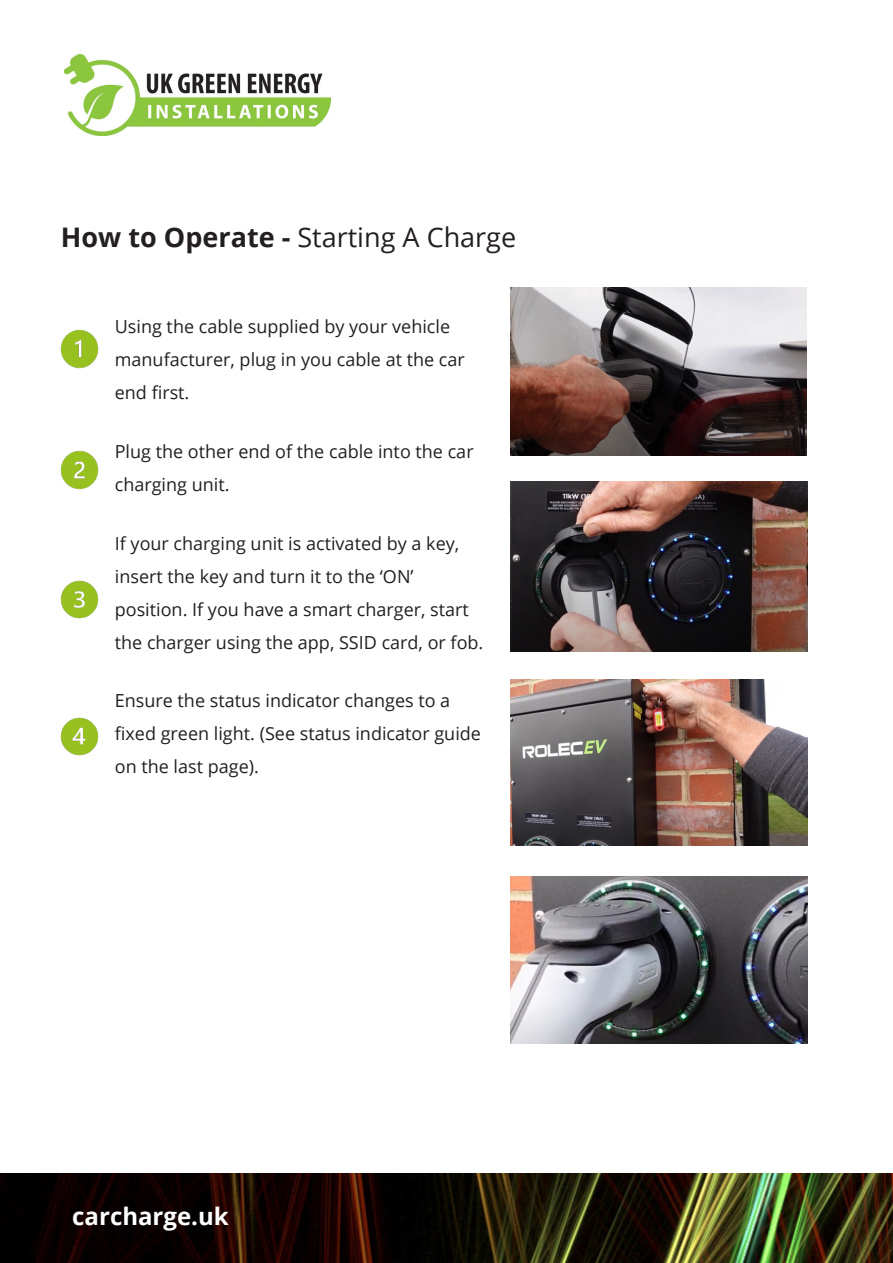
<style>
.page{position:relative;width:893px;height:1263px;background:#fff}
.page>*{position:absolute;margin:0;border:0;box-sizing:border-box;transform-origin:0 0}
.t1{font:27px "Open Sans";color:#231f20}
.t2{font:700 24px "Open Sans";color:#fff}
.t3{font:18px/33px "Open Sans";color:#231f20}
.s1{font-weight:700}
</style>
<div class="page">
<img style="left:0;top:1174px;width:893px;height:89px">
<img style="left:65px;top:54px;width:266px;height:81px">
<img style="left:510px;top:287px;width:296px;height:168px">
<img style="left:510px;top:481px;width:298px;height:170px">
<img style="left:510px;top:679px;width:298px;height:167px">
<img style="left:510px;top:877px;width:298px;height:166px">
<img style="left:60px;top:329px;width:39px;height:40px">
<img style="left:60px;top:450px;width:39px;height:40px">
<img style="left:60px;top:580px;width:39px;height:39px">
<img style="left:60px;top:717px;width:39px;height:39px">
<p class="t1" style="left:61px;top:218px;width:457px"><span class="s1">How to Operate -</span> Starting A Charge</p>
<p class="t3" style="left:115px;top:310px;width:352px">Using the cable supplied by your vehicle manufacturer, plug in you cable at the car end first.</p>
<p class="t3" style="left:115px;top:434px;width:360px">Plug the other end of the cable into the car charging unit.</p>
<p class="t3" style="left:115px;top:526px;width:370px">If your charging unit is activated by a key, insert the key and turn it to the ‘ON’ position. If you have a smart charger, start the charger using the app, SSID card, or fob.</p>
<p class="t3" style="left:115px;top:683px;width:368px">Ensure the status indicator changes to a fixed green light. (See status indicator guide on the last page).</p>
<p class="t2" style="left:72px;top:1199px;width:158px">carcharge.uk</p>
</div>
